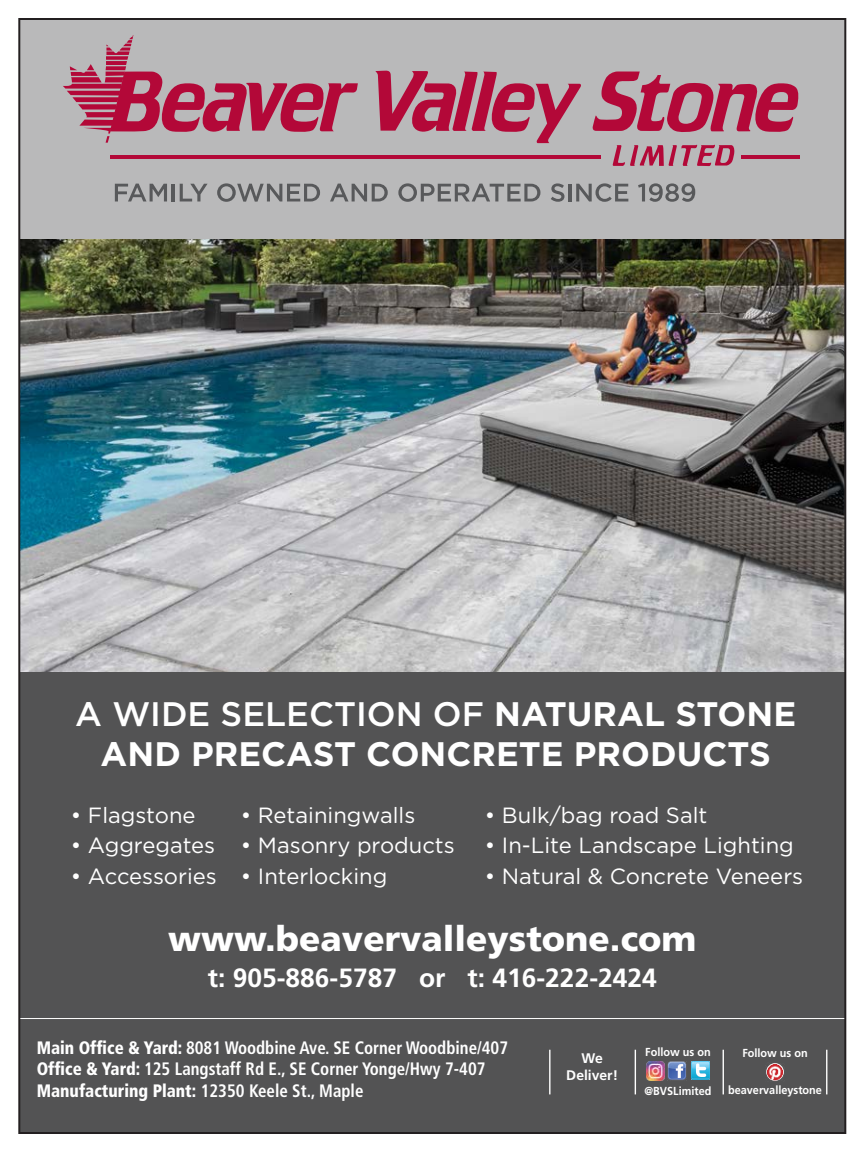
<style>
.page{position:relative;width:864px;height:1152px;background:#fff}
.page>*{position:absolute;margin:0;border:0;box-sizing:border-box;transform-origin:0 0}
.t1{font:900 35px "Frutiger LT Std";color:#fff}
.t2{font:700 34px/40px "Gotham";color:#fff;text-align:center}
.t3{font:700 26.4px "Frutiger LT Std";color:#fff}
.t4{font:22px "Gotham";color:#fff}
.t5{font:700 condensed 18px/21.4px "Frutiger LT Std";color:#fff;scale:.94 1}
.t6{font:700 14px/16.6px "Frutiger LT Std";color:#fff;text-align:center}
.t7{font:700 11.6px "Frutiger LT Std";color:#fff;scale:.94 1}
.s1{font-weight:500}
.s2{font-weight:900}
</style>
<div class="page">
<img style="left:21px;top:239px;width:822px;height:433px">
<div style="left:19px;top:672px;width:826px;height:461px;background:#535354"></div>
<hr style="left:19px;top:1018px;width:826px;height:1px;background:#fff">
<div style="left:19px;top:19px;width:826px;height:220px;background:#b9b9ba"></div>
<hr style="left:635px;top:1050px;width:1px;height:44px;background:#fff">
<hr style="left:549px;top:1050px;width:2px;height:44px;background:#fff">
<img style="left:668px;top:1062px;width:19px;height:18px">
<img style="left:692px;top:1062px;width:18px;height:18px">
<img style="left:646px;top:1062px;width:19px;height:18px">
<img style="left:766px;top:1063px;width:18px;height:18px">
<hr style="left:723px;top:1050px;width:1px;height:44px;background:#fff">
<hr style="left:826px;top:1050px;width:1px;height:44px;background:#fff">
<hr style="left:741px;top:155px;width:59px;height:4px;background:#b30838">
<hr style="left:110px;top:155px;width:491px;height:4px;background:#b30838">
<svg style="left:375px;top:71px;width:206px;height:72px"></svg>
<svg style="left:592px;top:71px;width:207px;height:61px"></svg>
<svg style="left:63px;top:35px;width:295px;height:108px"></svg>
<svg style="left:613px;top:145px;width:121px;height:21px"></svg>
<svg style="left:115px;top:184px;width:52px;height:17px"></svg>
<hr style="left:172px;top:184px;width:3px;height:17px;background:#58595b">
<svg style="left:180px;top:184px;width:28px;height:17px"></svg>
<svg style="left:217px;top:183px;width:103px;height:19px"></svg>
<svg style="left:330px;top:184px;width:58px;height:17px"></svg>
<svg style="left:398px;top:183px;width:142px;height:19px"></svg>
<svg style="left:551px;top:183px;width:13px;height:19px"></svg>
<hr style="left:568px;top:184px;width:3px;height:17px;background:#58595b">
<svg style="left:576px;top:183px;width:52px;height:19px"></svg>
<svg style="left:638px;top:183px;width:57px;height:19px"></svg>
<h2 class="t2" style="left:75px;top:694px;width:722px"><span class="s1">A WIDE SELECTION OF</span> NATURAL STONE<br>AND PRECAST CONCRETE PRODUCTS</h2>
<p class="t4" style="left:71px;top:804px;width:126px">• Flagstone</p>
<p class="t4" style="left:241px;top:804px;width:176px">• Retainingwalls</p>
<p class="t4" style="left:485px;top:804px;width:224px">• Bulk/bag road Salt</p>
<p class="t4" style="left:71px;top:834px;width:385px">• Aggregates • Masonry products</p>
<p class="t4" style="left:485px;top:834px;width:311px">• In-Lite Landscape Lighting</p>
<p class="t4" style="left:71px;top:864px;width:318px">• Accessories • Interlocking</p>
<p class="t4" style="left:485px;top:864px;width:320px">• Natural &amp; Concrete Veneers</p>
<h1 class="t1" style="left:168px;top:918px;width:530px">www.beavervalleystone.com</h1>
<p class="t3" style="left:208px;top:963px;width:451px">t: 905-886-5787 or t: 416-222-2424</p>
<p class="t5" style="left:37px;top:1037px;width:503px"><span class="s2">Main Office &amp; Yard:</span> 8081 Woodbine Ave. SE Corner Woodbine/407<br><span class="s2">Office &amp; Yard:</span> 125 Langstaff Rd E., SE Corner Yonge/Hwy 7-407<br><span class="s2">Manufacturing Plant:</span> 12350 Keele St., Maple</p>
<p class="t6" style="left:566px;top:1050px;width:53px">We<br>Deliver!</p>
<p class="t7" style="left:645px;top:1045px;width:71px">Follow us on</p>
<p class="t7" style="left:645px;top:1084px;width:73px">@BVSLimited</p>
<p class="t7" style="left:742px;top:1046px;width:71px">Follow us on</p>
<p class="t7" style="left:728px;top:1083px;width:101px">beavervalleystone</p>
</div>
